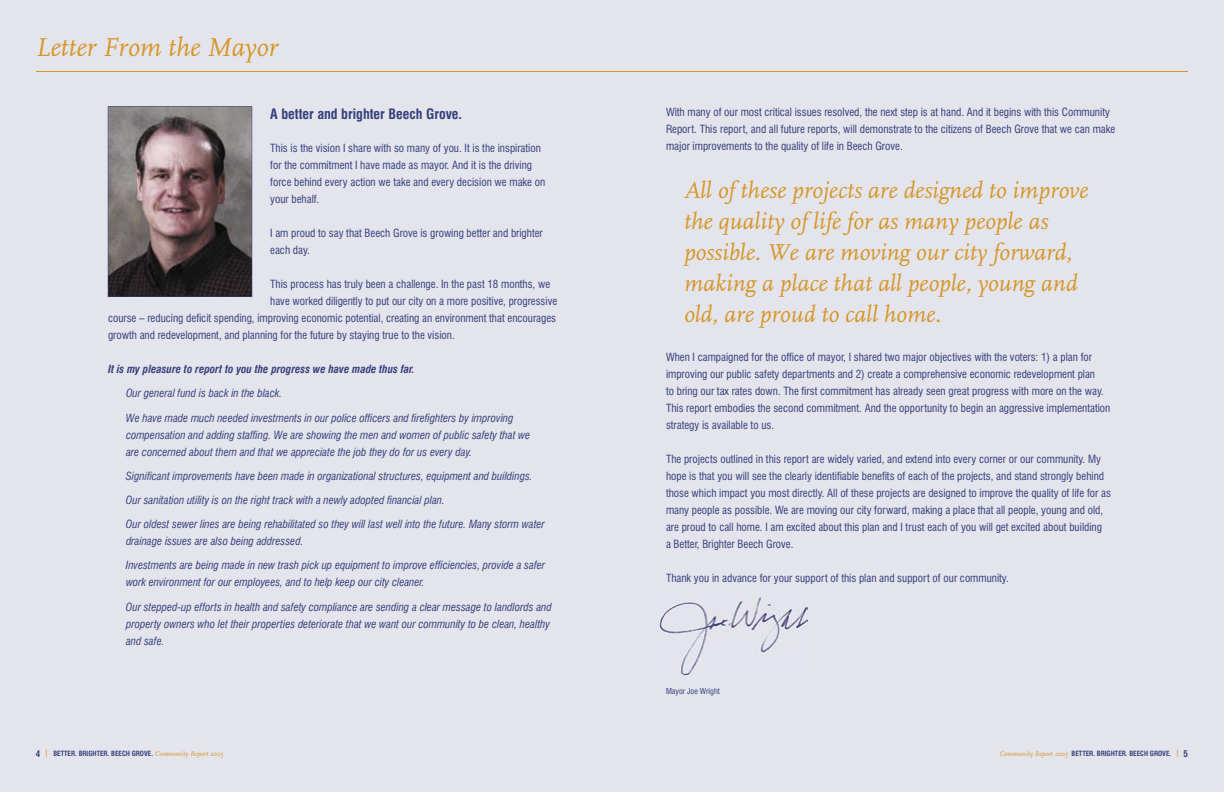
<style>
.page{position:relative;width:1224px;height:792px;background:#fff}
.page>*{position:absolute;margin:0;border:0;box-sizing:border-box;transform-origin:0 0}
.t1{font:italic 27px "FF Scala";color:#d69728}
.t2{font:italic 24px/31px "FF Scala";color:#d69728}
.t3{font:700 condensed 14px "Swiss 721 BT";color:#36407c}
.t4{font:condensed 11px/17px "Swiss 721 BT";color:#36407c}
.t5{font:italic condensed 11px/24.2px "Swiss 721 BT";color:#36407c}
.t6{font:italic 700 condensed 11px "Swiss 721 BT";color:#36407c}
.t7{font:condensed 8px "Swiss 721 BT";color:#36407c}
.t8{font:700 condensed 7px "Swiss 721 BT";color:#36407c}
.s1{font-size:9px}
.s2{color:#d69728}
.s3{font-family:"FF Scala";font-weight:400;font-style:italic;font-stretch:normal;color:#d69728}
</style>
<div class="page">
<div style="left:0;top:0;width:612px;height:792px;background:#e4e4ec"></div>
<hr style="left:36px;top:72px;width:576px;height:1px;background:#d69728">
<div style="left:612px;top:0;width:612px;height:792px;background:#e4e4ec"></div>
<hr style="left:612px;top:72px;width:576px;height:1px;background:#d69728">
<svg style="left:108px;top:106px;width:144px;height:191px;background:#6b5f60"></svg>
<img style="left:657px;top:596px;width:150px;height:81px">
<h1 class="t1" style="left:36px;top:33px;width:243px">Letter From the Mayor</h1>
<p class="t3" style="left:270px;top:106px;width:193px">A better and brighter Beech Grove.</p>
<p class="t4" style="left:270px;top:140px;width:277px">This is the vision I share with so many of you. It is the inspiration for the commitment I have made as mayor. And it is the driving force behind every action we take and every decision we make on your behalf.</p>
<p class="t4" style="left:270px;top:225px;width:274px">I am proud to say that Beech Grove is growing better and brighter each day.</p>
<p class="t4" style="left:270px;top:276px;width:282px">This process has truly been a challenge. In the past 18 months, we</p>
<p class="t4" style="left:270px;top:293px;width:288px">have worked diligently to put our city on a more positive, progressive</p>
<p class="t4" style="left:108px;top:310px;width:450px">course – reducing deficit spending, improving economic potential, creating an environment that encourages</p>
<p class="t4" style="left:108px;top:327px;width:348px">growth and redevelopment, and planning for the future by staying true to the vision.</p>
<p class="t6" style="left:108px;top:363px;width:308px">It is my pleasure to report to you the progress we have made thus far.</p>
<p class="t5" style="left:126px;top:381px;width:389px">Our general fund is back in the black.<br>We have made much needed investments in our police officers and firefighters by improving</p>
<p class="t5" style="left:126px;top:426px;width:406px;line-height:17px">compensation and adding staffing. We are showing the men and women of public safety that we are concerned about them and that we appreciate the job they do for us every day.</p>
<p class="t5" style="left:126px;top:464px;width:420px">Significant improvements have been made in organizational structures, equipment and buildings.<br>Our sanitation utility is on the right track with a newly adopted financial plan.<br>Our oldest sewer lines are being rehabilitated so they will last well into the future. Many storm water</p>
<p class="t5" style="left:126px;top:529px;width:421px">drainage issues are also being addressed.<br>Investments are being made in new trash pick up equipment to improve efficiencies, provide a safer</p>
<p class="t5" style="left:126px;top:570px;width:427px">work environment for our employees, and to help keep our city cleaner.<br>Our stepped-up efforts in health and safety compliance are sending a clear message to landlords and</p>
<p class="t5" style="left:126px;top:615px;width:425px;line-height:17px">property owners who let their properties deteriorate that we want our community to be clean, healthy and safe.</p>
<p class="t4" style="left:666px;top:104px;width:451px">With many of our most critical issues resolved, the next step is at hand. And it begins with this Community<br>Report. This report, and all future reports, will demonstrate to the citizens of Beech Grove that we can make major improvements to the quality of life in Beech Grove.</p>
<h2 class="t2" style="left:684px;top:176px;width:406px">All of these projects are designed to improve the quality of life for as many people as possible. We are moving our city forward, making a place that all people, young and old, are proud to call home.</h2>
<p class="t4" style="left:666px;top:348px;width:446px">When I campaigned for the office of mayor, I shared two major objectives with the voters: 1) a plan for improving our public safety departments and 2) create a comprehensive economic redevelopment plan<br>to bring our tax rates down. The first commitment has already seen great progress with more on the way.<br>This report embodies the second commitment. And the opportunity to begin an aggressive implementation strategy is available to us.</p>
<p class="t4" style="left:666px;top:450px;width:446px">The projects outlined in this report are widely varied, and extend into every corner or our community. My hope is that you will see the clearly identifiable benefits of each of the projects, and stand strongly behind those which impact you most directly. All of these projects are designed to improve the quality of life for as many people as possible. We are moving our city forward, making a place that all people, young and old, are proud to call home. I am excited about this plan and I trust each of you will get excited about building<br>a Better, Brighter Beech Grove.</p>
<p class="t4" style="left:666px;top:569px;width:344px">Thank you in advance for your support of this plan and support of our community.</p>
<p class="t7" style="left:666px;top:686px;width:55px">Mayor Joe Wright</p>
<p class="t8" style="left:36px;top:749px;width:189px"><span class="s1">4</span> <span class="s2">|</span> BETTER. BRIGHTER. BEECH GROVE. <span class="s3">Community Report 2005</span></p>
<p class="t8" style="left:1000px;top:749px;width:190px"><span class="s3">Community Report 2005</span> BETTER. BRIGHTER. BEECH GROVE. <span class="s2">|</span> <span class="s1">5</span></p>
</div>
